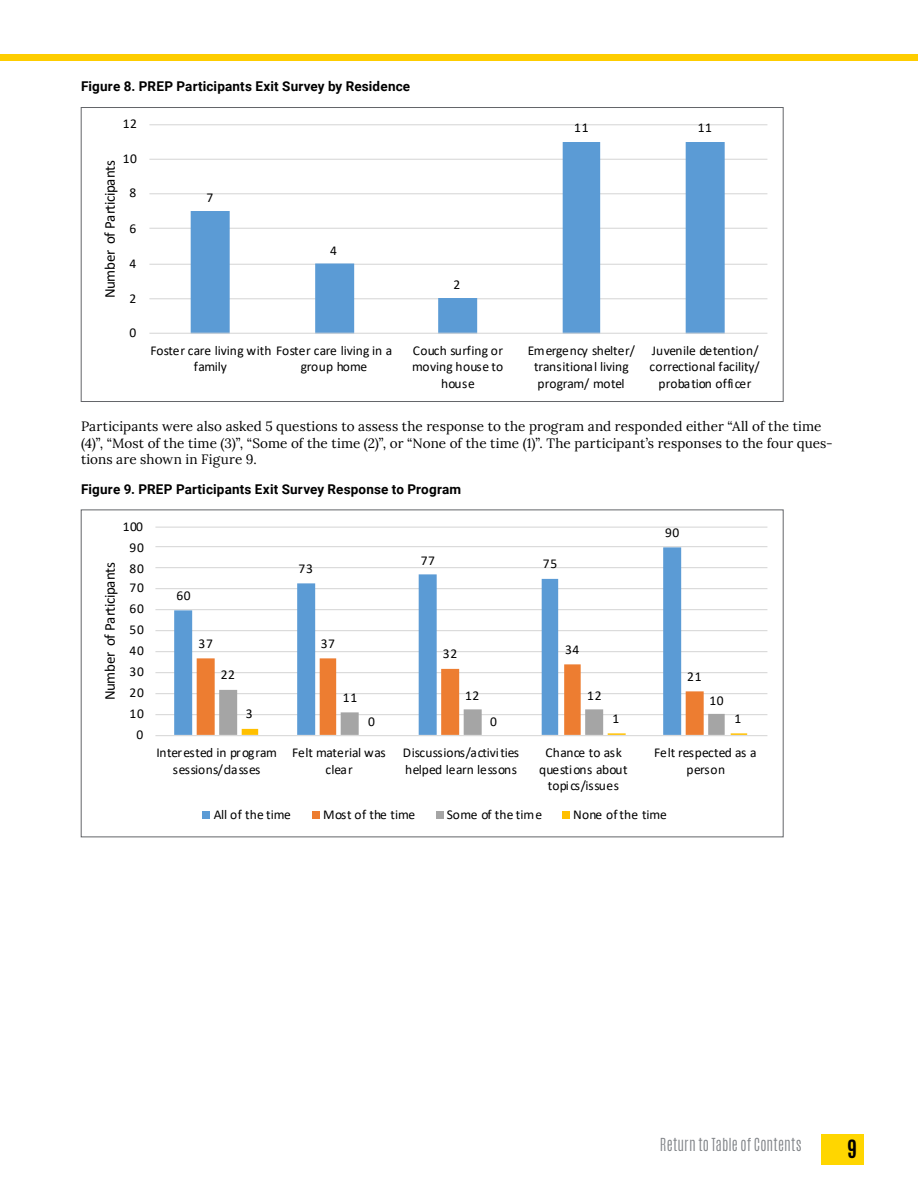
<style>
.page{position:relative;width:918px;height:1188px;background:#fff}
.page>*{position:absolute;margin:0;border:0;box-sizing:border-box;transform-origin:0 0}
.t1{font:700 21px "Antonio";color:#000}
.t2{font:15px "Calibri";letter-spacing:-.025em;color:#000}
.t3{font:300 15px "Antonio";letter-spacing:.015em;color:#808387}
.t4{font:13.5px/16.5px "Calibri";color:#000;text-align:center}
.PPC_Body_Text_-_form{font:13.5px/16.2px "Lora";letter-spacing:.01em;color:#000}
.PPC_Figure_Title{font:700 13.5px "Roboto";letter-spacing:.01em;color:#000}
.t5{font:13.5px/16.5px "Calibri";letter-spacing:.03em;color:#000;text-align:center}
</style>
<div class="page">
<div style="left:0;top:54px;width:918px;height:7px;background:#fecd00"></div>
<div style="left:822px;top:1134px;width:42px;height:30px;background:#ffd600"></div>
<hr style="left:149px;top:298px;width:618px;height:1px;background:#d9d9d9">
<hr style="left:149px;top:264px;width:618px;height:1px;background:#d9d9d9">
<hr style="left:149px;top:228px;width:618px;height:1px;background:#d9d9d9">
<hr style="left:149px;top:193px;width:618px;height:1px;background:#d9d9d9">
<hr style="left:149px;top:159px;width:618px;height:1px;background:#d9d9d9">
<hr style="left:149px;top:124px;width:618px;height:1px;background:#d9d9d9">
<svg style="left:191px;top:142px;width:534px;height:191px"></svg>
<hr style="left:149px;top:333px;width:618px;height:1px;background:#d9d9d9">
<hr style="left:155px;top:714px;width:612px;height:1px;background:#d9d9d9">
<hr style="left:155px;top:693px;width:612px;height:1px;background:#d9d9d9">
<hr style="left:155px;top:672px;width:612px;height:1px;background:#d9d9d9">
<hr style="left:155px;top:651px;width:612px;height:1px;background:#d9d9d9">
<hr style="left:155px;top:630px;width:612px;height:1px;background:#d9d9d9">
<hr style="left:155px;top:609px;width:612px;height:1px;background:#d9d9d9">
<hr style="left:155px;top:588px;width:612px;height:1px;background:#d9d9d9">
<hr style="left:155px;top:567px;width:612px;height:1px;background:#d9d9d9">
<hr style="left:155px;top:546px;width:612px;height:1px;background:#d9d9d9">
<hr style="left:155px;top:527px;width:612px;height:1px;background:#d9d9d9">
<svg style="left:174px;top:547px;width:507px;height:188px"></svg>
<svg style="left:197px;top:658px;width:550px;height:77px"></svg>
<hr style="left:155px;top:735px;width:612px;height:1px;background:#d9d9d9">
<div style="left:203px;top:811px;width:7px;height:8px;background:#5b9bd5"></div>
<div style="left:312px;top:811px;width:8px;height:8px;background:#ed7d31"></div>
<div style="left:437px;top:811px;width:7px;height:8px;background:#a5a5a5"></div>
<div style="left:563px;top:811px;width:7px;height:8px;background:#ffc000"></div>
<p class="PPC_Figure_Title" style="left:81px;top:77px;width:331px">Figure 8. PREP Participants Exit Survey by Residence</p>
<p class="t4" style="left:123px;top:115px;width:16px">12</p>
<p class="t4" style="left:123px;top:150px;width:16px">10</p>
<p class="t2" style="left:100px;top:298px;width:139px;rotate:-90deg">Number of Participants</p>
<p class="t4" style="left:130px;top:184px;width:8px">8</p>
<p class="t4" style="left:130px;top:220px;width:8px">6</p>
<p class="t4" style="left:130px;top:255px;width:8px">4</p>
<p class="t4" style="left:130px;top:289px;width:8px">2</p>
<p class="t4" style="left:130px;top:324px;width:8px">0</p>
<p class="t4" style="left:207px;top:189px;width:8px">7</p>
<p class="t4" style="left:330px;top:241px;width:8px">4</p>
<p class="t4" style="left:454px;top:276px;width:8px">2</p>
<p class="t4" style="left:574px;top:118px;width:16px">11</p>
<p class="t4" style="left:698px;top:118px;width:16px">11</p>
<p class="t4" style="left:194px;top:342px;width:200px;text-align:left;text-indent:-43px">Foster care living with Foster care living in a family</p>
<p class="t4" style="left:301px;top:358px;width:68px">group home</p>
<p class="t5" style="left:412px;top:342px;width:93px">Couch surfing or moving house to house</p>
<p class="t4" style="left:528px;top:342px;width:109px">Emergency shelter/ transitional living program/ motel</p>
<p class="t4" style="left:650px;top:342px;width:112px">Juvenile detention/ correctional facility/ probation officer</p>
<p class="PPC_Body_Text_-_form" style="left:81px;top:418px;width:753px">Participants were also asked 5 questions to assess the response to the program and responded either “All of the time (4)”, “Most of the time (3)”, “Some of the time (2)”, or “None of the time (1)”. The participant’s responses to the four ques&shy;tions are shown in Figure 9.</p>
<p class="PPC_Figure_Title" style="left:81px;top:479px;width:382px">Figure 9. PREP Participants Exit Survey Response to Program</p>
<p class="t4" style="left:123px;top:518px;width:22px">100</p>
<p class="t2" style="left:100px;top:700px;width:139px;rotate:-90deg">Number of Participants</p>
<p class="t4" style="left:130px;top:539px;width:16px">90</p>
<p class="t4" style="left:130px;top:560px;width:16px">80</p>
<p class="t4" style="left:130px;top:579px;width:16px">70</p>
<p class="t4" style="left:130px;top:600px;width:16px">60</p>
<p class="t4" style="left:130px;top:621px;width:16px">50</p>
<p class="t4" style="left:130px;top:642px;width:16px">40</p>
<p class="t4" style="left:130px;top:663px;width:16px">30</p>
<p class="t4" style="left:130px;top:684px;width:16px">20</p>
<p class="t4" style="left:130px;top:705px;width:16px">10</p>
<p class="t4" style="left:136px;top:726px;width:8px">0</p>
<p class="t4" style="left:176px;top:587px;width:16px">60</p>
<p class="t4" style="left:299px;top:560px;width:16px">73</p>
<p class="t4" style="left:421px;top:552px;width:16px">77</p>
<p class="t4" style="left:543px;top:555px;width:16px">75</p>
<p class="t4" style="left:665px;top:524px;width:16px">90</p>
<p class="t4" style="left:199px;top:635px;width:16px">37</p>
<p class="t4" style="left:321px;top:635px;width:16px">37</p>
<p class="t4" style="left:443px;top:645px;width:16px">32</p>
<p class="t4" style="left:565px;top:641px;width:16px">34</p>
<p class="t4" style="left:221px;top:666px;width:16px">22</p>
<p class="t4" style="left:687px;top:668px;width:16px">21</p>
<p class="t4" style="left:343px;top:689px;width:16px">11</p>
<p class="t4" style="left:465px;top:687px;width:16px">12</p>
<p class="t4" style="left:587px;top:687px;width:16px">12</p>
<p class="t4" style="left:709px;top:692px;width:16px">10</p>
<p class="t4" style="left:246px;top:705px;width:8px">3</p>
<p class="t4" style="left:368px;top:713px;width:8px">0</p>
<p class="t4" style="left:490px;top:713px;width:8px">0</p>
<p class="t4" style="left:612px;top:710px;width:8px">1</p>
<p class="t4" style="left:735px;top:710px;width:8px">1</p>
<p class="t4" style="left:157px;top:744px;width:122px">Interested in program sessions/classes</p>
<p class="t4" style="left:292px;top:744px;width:95px">Felt material was clear</p>
<p class="t4" style="left:403px;top:744px;width:118px;text-align:left">Discussions/activities helped learn lessons</p>
<p class="t4" style="left:539px;top:744px;width:90px">Chance to ask questions about topics/issues</p>
<p class="t4" style="left:654px;top:744px;width:104px">Felt respected as a person</p>
<p class="t4" style="left:214px;top:806px;width:79px">All of the time</p>
<p class="t4" style="left:323px;top:806px;width:94px">Most of the time</p>
<p class="t4" style="left:447px;top:806px;width:97px">Some of the time</p>
<p class="t4" style="left:573px;top:806px;width:95px">None of the time</p>
<p class="t3" style="left:660px;top:1134px;width:143px">Return to Table of Contents</p>
<h1 class="t1" style="left:847px;top:1133px;width:11px">9</h1>
</div>
